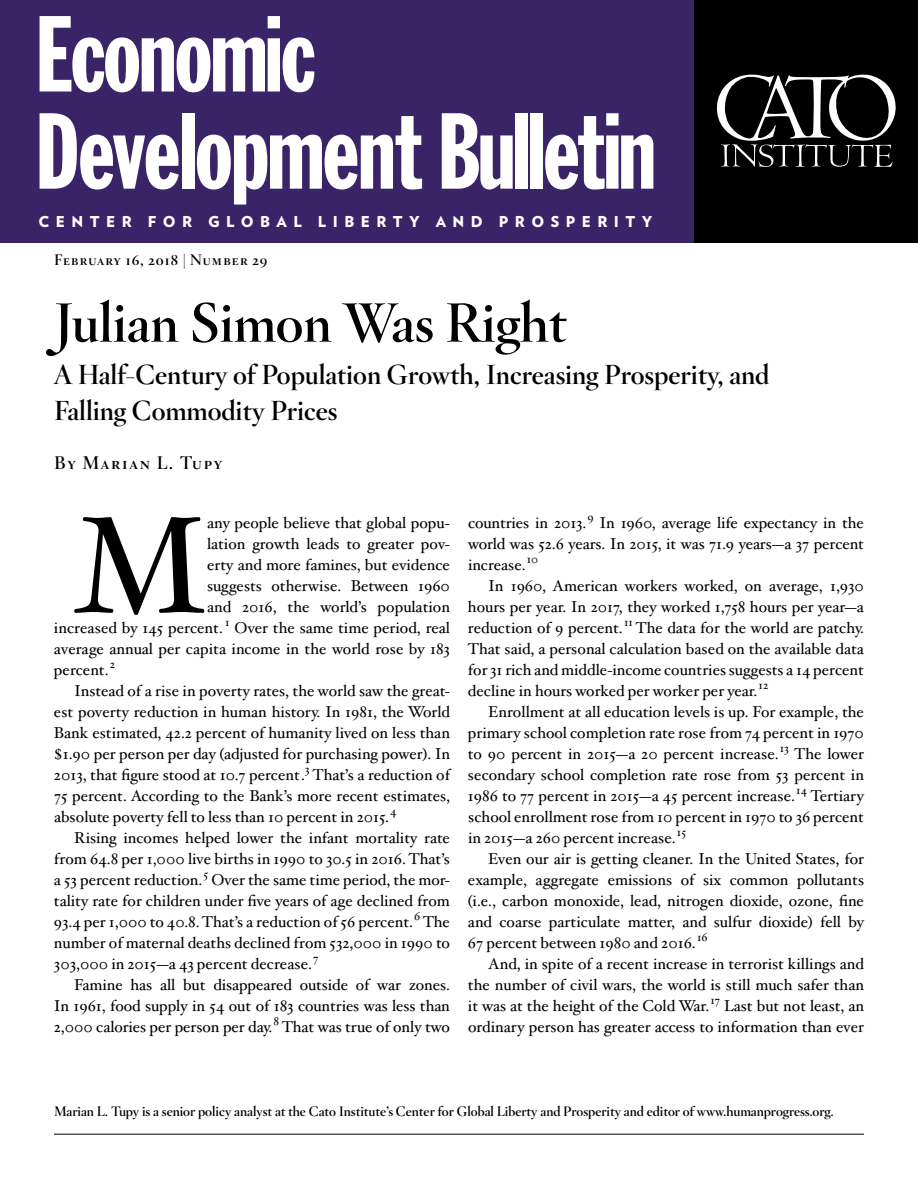
<style>
.page{position:relative;width:918px;height:1188px;background:#fff}
.page>*{position:absolute;margin:0;border:0;box-sizing:border-box;transform-origin:0 0}
.t1{font:137.55px "Hoefler Txt";color:#000}
.t2{font:105.9px/97.2px "Franklin Gothic Std Extra Cond";letter-spacing:-.025em;color:#fff}
.t3{font:700 54px "Hoefler Titling";color:#000}
.t4{font:700 27px/36px "Hoefler Titling";color:#000}
.t5{font:700 18px "Hoefler Titling";letter-spacing:.075em;color:#000}
.t6{font:15.75px/21px "Hoefler Txt";color:#000;text-align:justify}
.t7{font:900 15px "Verlag";letter-spacing:.43em;color:#fff}
.t8{font:700 15px "Hoefler Titling";letter-spacing:.05em;color:#000}
.t9{font:700 13.5px "Hoefler Titling";color:#000}
</style>
<div class="page">
<div style="left:0;top:0;width:695px;height:243px;background:#392468"></div>
<div style="left:695px;top:0;width:223px;height:243px;background:#000"></div>
<svg style="left:716px;top:74px;width:180px;height:93px"></svg>
<hr style="left:54px;top:1134px;width:810px;height:1px;background:#000">
<h2 class="t2" style="left:35px;top:9px;width:622px">Economic<br>Development Bulletin</h2>
<p class="t7" style="left:38px;top:210px;width:616px">CENTER FOR GLOBAL LIBERTY AND PROSPERITY</p>
<p class="t8" style="left:54px;top:248px;width:215px">February 16, 2018 | Number 29</p>
<h3 class="t3" style="left:54px;top:279px;width:515px">Julian Simon Was Right</h3>
<h3 class="t4" style="left:54px;top:355px;width:717px">A Half-Century of Population Growth, Increasing Prosperity, and<br>Falling Commodity Prices</h3>
<p class="t5" style="left:54px;top:448px;width:170px">By Marian L. Tupy</p>
<h1 class="t1" style="left:73px;top:463px;width:135px">M</h1>
<p class="t6" style="left:207px;top:511px;width:244px">any people believe that global popu-</p>
<p class="t6" style="left:207px;top:532px;width:244px">lation growth leads to greater pov-</p>
<p class="t6" style="left:207px;top:553px;width:244px">erty and more famines, but evidence</p>
<p class="t6" style="left:207px;top:574px;width:244px">suggests otherwise. Between 1960</p>
<p class="t6" style="left:207px;top:595px;width:244px">and 2016, the world’s population</p>
<p class="t6" style="left:54px;top:616px;width:398px">increased by 145 percent. <sup>1</sup> Over the same time period, real</p>
<p class="t6" style="left:54px;top:637px;width:398px">average annual per capita income in the world rose by 183</p>
<p class="t6" style="left:54px;top:658px;width:63px">percent. <sup>2</sup></p>
<p class="t6" style="left:74px;top:679px;width:377px">Instead of a rise in poverty rates, the world saw the great-</p>
<p class="t6" style="left:54px;top:700px;width:398px">est poverty reduction in human history. In 1981, the World</p>
<p class="t6" style="left:54px;top:721px;width:397px">Bank estimated, 42.2 percent of humanity lived on less than</p>
<p class="t6" style="left:54px;top:742px;width:398px">$1.90 per person per day (adjusted for purchasing power). In</p>
<p class="t6" style="left:54px;top:763px;width:397px">2013, that figure stood at 10.7 percent .<sup>3</sup> That’s a reduction of</p>
<p class="t6" style="left:54px;top:784px;width:398px">75 percent. According to the Bank’s more recent estimates,</p>
<p class="t6" style="left:54px;top:805px;width:344px">absolute poverty fell to less than 10 percent in 2015. <sup>4</sup></p>
<p class="t6" style="left:74px;top:826px;width:377px">Rising incomes helped lower the infant mortality rate</p>
<p class="t6" style="left:54px;top:847px;width:397px">from 64.8 per 1,000 live births in 1990 to 30.5 in 2016. That’s</p>
<p class="t6" style="left:54px;top:868px;width:397px">a 53 percent reduction. <sup>5</sup> Over the same time period, the mor-</p>
<p class="t6" style="left:54px;top:889px;width:397px">tality rate for children under five years of age declined from</p>
<p class="t6" style="left:54px;top:910px;width:398px">93.4 per 1,000 to 40.8. That’s a reduction of 56 percent. <sup>6</sup> The</p>
<p class="t6" style="left:54px;top:931px;width:398px">number of maternal deaths declined from 532,000 in 1990 to</p>
<p class="t6" style="left:54px;top:952px;width:266px">303,000 in 2015—a 43 percent decrease. <sup>7</sup></p>
<p class="t6" style="left:74px;top:973px;width:377px">Famine has all but disappeared outside of war zones.</p>
<p class="t6" style="left:54px;top:994px;width:397px">In 1961, food supply in 54 out of 183 countries was less than</p>
<p class="t6" style="left:54px;top:1015px;width:398px">2,000 calories per person per day. <sup>8</sup> That was true of only two</p>
<p class="t6" style="left:468px;top:511px;width:398px">countries in 2013. <sup>9</sup> In 1960, average life expectancy in the world was 52.6 years. In 2015, it was 71.9 years—a 37 percent increase. <sup>10</sup></p>
<p class="t6" style="left:468px;top:574px;width:398px;text-indent:20px">In 1960, American workers worked, on average, 1,930 hours per year. In 2017, they worked 1,758 hours per year—a reduction of 9 percent. <sup>11</sup> The data for the world are patchy.<br>That said, a personal calculation based on the available data for 31 rich and middle-income countries suggests a 14 percent decline in hours worked per worker per year. <sup>12</sup></p>
<p class="t6" style="left:468px;top:700px;width:398px;text-indent:20px">Enrollment at all education levels is up. For example, the primary school completion rate rose from 74 percent in 1970 to 90 percent in 2015—a 20 percent increase. <sup>13</sup> The lower secondary school completion rate rose from 53 percent in 1986 to 77 percent in 2015—a 45 percent increase. <sup>14</sup> Tertiary school enrollment rose from 10 percent in 1970 to 36 percent in 2015—a 260 percent increase. <sup>15</sup></p>
<p class="t6" style="left:468px;top:847px;width:398px;text-indent:20px">Even our air is getting cleaner. In the United States, for example, aggregate emissions of six common pollutants (i.e., carbon monoxide, lead, nitrogen dioxide, ozone, fine and coarse particulate matter, and sulfur dioxide) fell by 67 percent between 1980 and 2016. <sup>16</sup></p>
<p class="t6" style="left:468px;top:952px;width:398px;text-indent:20px">And, in spite of a recent increase in terrorist killings and the number of civil wars, the world is still much safer than it was at the height of the Cold War. <sup>17</sup> Last but not least, an ordinary person has greater access to information than ever</p>
<p class="t9" style="left:54px;top:1100px;width:781px">Marian L. Tupy is a senior policy analyst at the Cato Institute’s Center for Global Liberty and Prosperity and editor of www.humanprogress.org.</p>
</div>
